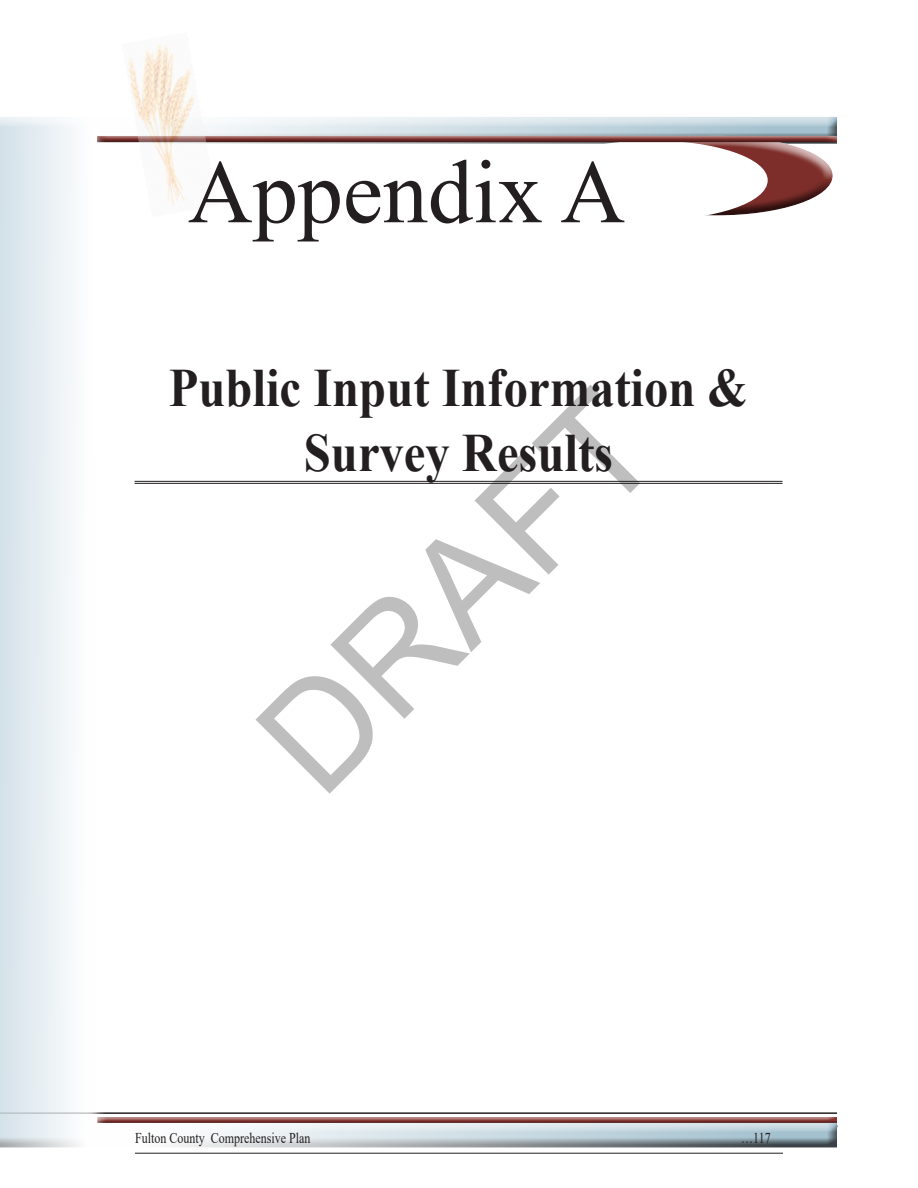
<style>
.page{position:relative;width:918px;height:1188px;background:#fff}
.page>*{position:absolute;margin:0;border:0;box-sizing:border-box;transform-origin:0 0}
.t1{font:146.4px "Arial";color:rgb(128 128 128/.51)}
.Chapt{font:90px "Times New Roman";color:#231f20}
.Chapt_Title{font:700 54px/64.8px "Times New Roman";color:#231f20;text-align:center;scale:.9 1}
.t2{font:15px "Times New Roman";color:#231f20;scale:.8 1}
</style>
<div class="page">
<div style="left:97px;top:117px;width:741px;height:1031px;background:#231f20;opacity:.75"></div>
<div style="left:47px;top:134px;width:850px;height:991px;background:#fff"></div>
<div style="left:598px;top:134px;width:236px;height:48px;background:#fff;opacity:.75"></div>
<div style="left:598px;top:162px;width:236px;height:55px;background:#231f20;opacity:.75"></div>
<div style="left:536px;top:141px;width:231px;height:78px;background:#fff;border-radius:50%"></div>
<div style="left:95px;top:135px;width:742px;height:9px;background:#231f20;opacity:.75"></div>
<div style="left:0;top:107px;width:107px;height:1050px;background:#fff"></div>
<div style="left:0;top:117px;width:98px;height:1032px;background:#231f20;opacity:.75"></div>
<img style="left:122px;top:43px;width:95px;height:162px">
<hr style="left:135px;top:1153px;width:648px;height:1px;background:#231f20">
<hr style="left:135px;top:483px;width:648px;height:1px;background:#231f20">
<hr style="left:135px;top:481px;width:648px;height:1px;background:#231f20">
<p class="Chapt" style="left:188px;top:129px;width:439px">Appendix A</p>
<p class="Chapt_Title" style="left:169px;top:354px;width:645px">Public Input Information &amp;<br>Survey Results</p>
<h1 class="t1" style="left:214px;top:694px;width:489px;rotate:-45deg">DRAFT</h1>
<p class="t2" style="left:135px;top:1127px;width:221px">Fulton County Comprehensive Plan</p>
<p class="t2" style="left:741px;top:1127px;width:38px">…117</p>
</div>
